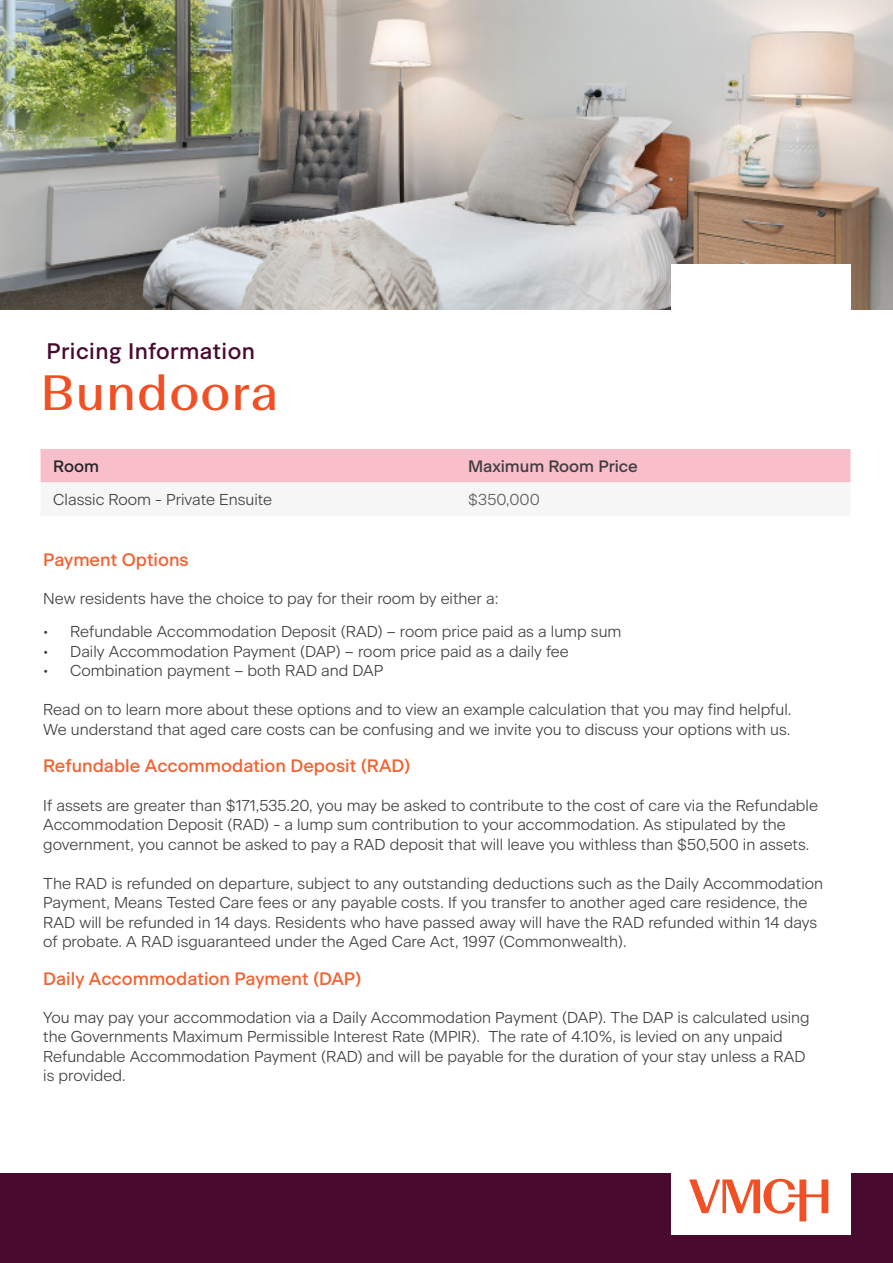
<style>
.page{position:relative;width:893px;height:1263px;background:#fff}
.page>*{position:absolute;margin:0;border:0;box-sizing:border-box;transform-origin:0 0}
.t1{font:49.5px "Beausite Fit";letter-spacing:.02em;color:#f05024}
.t2{font:500 22.5px "Beausite Classic";letter-spacing:.02em;color:#490a30}
.Headings{font:500 18px "Beausite Classic";color:#f16332}
.t3{font:500 16.5px "Beausite Classic";color:#3e3e3f}
.t4{font:500 16.5px "Beausite Classic";color:#232627}
.t5{font:300 15.75px/19.5px "Beausite Classic";color:#3e3e3f}
.t6{font:300 15.75px "Beausite Classic";color:#57585a}
</style>
<div class="page">
<div style="left:0;top:1173px;width:893px;height:90px;background:#490a30"></div>
<img style="left:0;top:0;width:893px;height:309px">
<div style="left:671px;top:264px;width:180px;height:970px;background:#fff"></div>
<svg style="left:689px;top:1179px;width:139px;height:42px"></svg>
<div style="left:41px;top:449px;width:809px;height:34px;background:#f8beca"></div>
<p class="t2" style="left:47px;top:334px;width:210px">Pricing Information</p>
<p class="t1" style="left:41px;top:358px;width:239px">Bundoora</p>
<p class="t4" style="left:53px;top:454px;width:47px">Room</p>
<p class="t3" style="left:468px;top:454px;width:171px">Maximum Room Price</p>
<p class="t5" style="left:53px;top:489px;width:220px">Classic Room - Private Ensuite</p>
<p class="t6" style="left:468px;top:488px;width:73px">$350,000</p>
<p class="Headings" style="left:43px;top:546px;width:147px">Payment Options</p>
<p class="t5" style="left:43px;top:588px;width:457px">New residents have the choice to pay for their room by either a:</p>
<p class="t5" style="left:43px;top:621px;width:580px">• Refundable Accommodation Deposit (RAD) – room price paid as a lump sum</p>
<p class="t5" style="left:43px;top:640px;width:527px">• Daily Accommodation Payment (DAP) – room price paid as a daily fee</p>
<p class="t5" style="left:43px;top:660px;width:342px">• Combination payment – both RAD and DAP</p>
<p class="t5" style="left:43px;top:699px;width:750px">Read on to learn more about these options and to view an example calculation that you may find helpful.<br>We understand that aged care costs can be confusing and we invite you to discuss your options with us.</p>
<p class="Headings" style="left:43px;top:752px;width:369px">Refundable Accommodation Deposit (RAD)</p>
<p class="t5" style="left:43px;top:794px;width:776px">If assets are greater than $171,535.20, you may be asked to contribute to the cost of care via the Refundable<br>Accommodation Deposit (RAD) - a lump sum contribution to your accommodation. As stipulated by the government, you cannot be asked to pay a RAD deposit that will leave you withless than $50,500 in assets.</p>
<p class="t5" style="left:43px;top:872px;width:781px">The RAD is refunded on departure, subject to any outstanding deductions such as the Daily Accommodation Payment, Means Tested Care fees or any payable costs. If you transfer to another aged care residence, the RAD will be refunded in 14 days. Residents who have passed away will have the RAD refunded within 14 days of probate. A RAD isguaranteed under the Aged Care Act, 1997 (Commonwealth).</p>
<p class="Headings" style="left:43px;top:965px;width:320px">Daily Accommodation Payment (DAP)</p>
<p class="t5" style="left:43px;top:1006px;width:768px">You may pay your accommodation via a Daily Accommodation Payment (DAP). The DAP is calculated using the Governments Maximum Permissible Interest Rate (MPIR). The rate of 4.10%, is levied on any unpaid Refundable Accommodation Payment (RAD) and will be payable for the duration of your stay unless a RAD is provided.</p>
</div>
